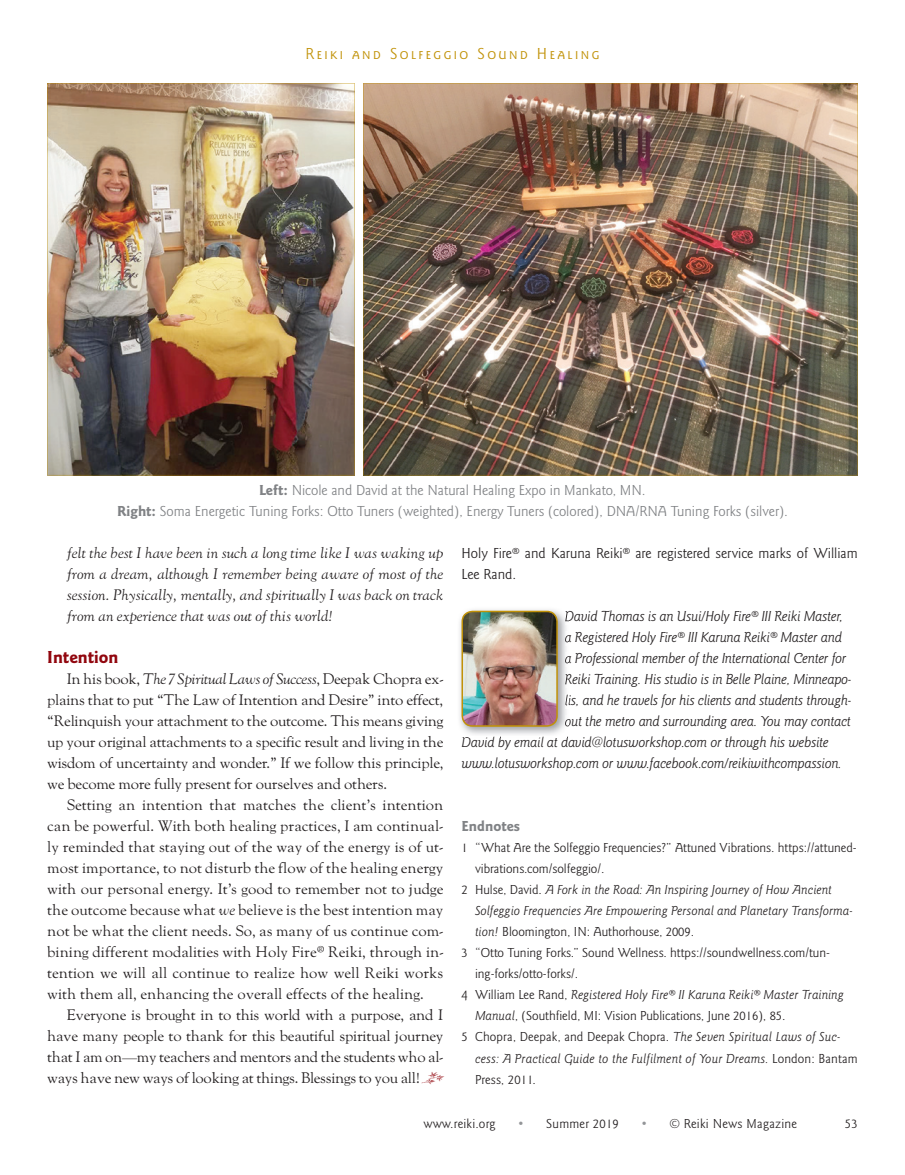
<style>
.page{position:relative;width:905px;height:1175px;background:#fff}
.page>*{position:absolute;margin:0;border:0;box-sizing:border-box;transform-origin:0 0}
.t1{font:700 18px "Goudy Sans Pro";color:#91060e}
.t2{font:16.5px "Goudy Sans Pro";letter-spacing:.15em;color:#c19208}
.t3{font:15px/21px "LTC Goudy Oldstyle Pro";letter-spacing:-.02em;color:#231f20;text-align:justify}
.t4{font:italic 15px "Goudy Sans Pro";letter-spacing:-.02em;color:#231f20}
.t5{font:italic 15px/21px "LTC Goudy Oldstyle Pro";color:#231f20;text-align:justify}
.t6{font:15px/21px "Goudy Sans Pro";color:#808285;text-align:center}
.t7{font:15px/21px "Goudy Sans Pro";color:#231f20}
.t8{font:700 15px "Goudy Sans Pro";color:#808285}
.t9{font:13.5px "Goudy Sans Pro";color:#231f20}
.t10{font:italic 13.5px "Goudy Sans Pro";color:#231f20}
.t11{font:13.5px "Goudy Sans Pro";letter-spacing:.02em;color:#231f20}
.s1{font-weight:700}
.s2{font-style:italic}
.s3{font-style:normal}
.s4{color:#939598}
</style>
<div class="page">
<img style="left:459px;top:609px;width:107px;height:126px">
<img style="left:565px;top:610px;width:3px;height:14px">
<img style="left:565px;top:631px;width:3px;height:14px">
<img style="left:565px;top:652px;width:3px;height:14px">
<img style="left:565px;top:673px;width:3px;height:14px">
<img style="left:565px;top:694px;width:3px;height:14px">
<img style="left:565px;top:715px;width:3px;height:14px">
<img style="left:461px;top:610px;width:96px;height:116px">
<img style="left:363px;top:83px;width:494px;height:392px">
<img style="left:47px;top:83px;width:308px;height:392px">
<p class="t2" style="left:305px;top:44px;width:295px">Reiki and Solfeggio Sound Healing</p>
<p class="t6" style="left:117px;top:480px;width:672px"><span class="s1">Left:</span> Nicole and David at the Natural Healing Expo in Mankato, MN.<br><span class="s1">Right:</span> Soma Energetic Tuning Forks: Otto Tuners (weighted), Energy Tuners (colored), DNA/RNA Tuning Forks (silver).</p>
<p class="t5" style="left:67px;top:543px;width:378px">felt the best I have been in such a long time like I was waking up from a dream, although I remember being aware of most of the session. Physically, mentally, and spiritually I was back on track from an experience that was out of this world!</p>
<p class="t1" style="left:47px;top:646px;width:73px">Intention</p>
<p class="t3" style="left:47px;top:669px;width:398px;text-indent:20px">In his book, <span class="s2">The 7 Spiritual Laws of Success</span>, Deepak Chopra ex&shy;plains that to put “The Law of Intention and Desire” into effect, “Relinquish your attachment to the outcome. This means giving up your original attachments to a specific result and living in the wisdom of uncertainty and wonder.” If we follow this principle, we become more fully present for ourselves and others.</p>
<p class="t3" style="left:47px;top:795px;width:398px;text-indent:20px">Setting an intention that matches the client’s intention can be powerful. With both healing practices, I am continual&shy;ly reminded that staying out of the way of the energy is of ut&shy;most importance, to not disturb the flow of the healing energy with our personal energy. It’s good to remember not to judge the outcome because what <span class="s2">we</span> believe is the best intention may not be what the client needs. So, as many of us continue com&shy;bining different modalities with Holy Fire® Reiki, through in&shy;tention we will all continue to realize how well Reiki works with them all, enhancing the overall effects of the healing.</p>
<p class="t3" style="left:47px;top:1005px;width:398px;text-indent:20px">Everyone is brought in to this world with a purpose, and I have many people to thank for this beautiful spiritual journey that I am on—my teachers and mentors and the students who al&shy;ways have new ways of looking at things. Blessings to you all!</p>
<p class="t7" style="left:461px;top:543px;width:398px">Holy Fire® and Karuna Reiki® are registered service marks of William<br>Lee Rand.</p>
<p class="t4" style="left:564px;top:608px;width:280px">David Thomas is an Usui/Holy Fire® III Reiki Master,</p>
<p class="t4" style="left:564px;top:629px;width:279px">a Registered Holy Fire® III Karuna Reiki® Master and</p>
<p class="t4" style="left:564px;top:650px;width:283px">a Professional member of the International Center for</p>
<p class="t4" style="left:564px;top:671px;width:288px">Reiki Training. His studio is in Belle Plaine, Minneapo-</p>
<p class="t4" style="left:564px;top:692px;width:288px">lis, and he travels for his clients and students through-</p>
<p class="t4" style="left:564px;top:713px;width:288px">out the metro and surrounding area. You may contact</p>
<p class="t4" style="left:461px;top:734px;width:369px">David by email at david@lotusworkshop.com or through his website</p>
<p class="t4" style="left:461px;top:755px;width:382px">www.lotusworkshop.com or www.facebook.com/reikiwithcompassion.</p>
<p class="t8" style="left:461px;top:817px;width:60px">Endnotes</p>
<p class="t9" style="left:461px;top:840px;width:397px">1 “What Are the Solfeggio Frequencies?” Attuned Vibrations. https://attuned-</p>
<p class="t9" style="left:475px;top:861px;width:131px">vibrations.com/solfeggio/.</p>
<p class="t10" style="left:461px;top:882px;width:372px"><span class="s3">2 Hulse, David.</span> A Fork in the Road: An Inspiring Journey of How Ancient</p>
<p class="t10" style="left:475px;top:903px;width:379px">Solfeggio Frequencies Are Empowering Personal and Planetary Transforma-</p>
<p class="t9" style="left:475px;top:924px;width:221px"><span class="s2">tion!</span> Bloomington, IN: Authorhouse, 2009.</p>
<p class="t9" style="left:461px;top:945px;width:370px">3 “Otto Tuning Forks.” Sound Wellness. https://soundwellness.com/tun-</p>
<p class="t9" style="left:475px;top:966px;width:105px">ing-forks/otto-forks/.</p>
<p class="t10" style="left:461px;top:987px;width:384px"><span class="s3">4 William Lee Rand,</span> Registered Holy Fire® II Karuna Reiki® Master Training</p>
<p class="t9" style="left:475px;top:1008px;width:312px"><span class="s2">Manual</span>, (Southfield, MI: Vision Publications, June 2016), 85.</p>
<p class="t9" style="left:461px;top:1029px;width:380px">5 Chopra, Deepak, and Deepak Chopra. <span class="s2">The Seven Spiritual Laws of Suc-</span></p>
<p class="t10" style="left:475px;top:1050px;width:384px">cess: A Practical Guide to the Fulfilment of Your Dreams. <span class="s3">London: Bantam</span></p>
<p class="t9" style="left:475px;top:1071px;width:62px">Press, 2011.</p>
<p class="t9" style="left:423px;top:1115px;width:74px">www.reiki.org</p>
<p class="t9" style="left:518px;top:1115px;width:102px"><span class="s4">•</span> Summer 2019</p>
<p class="t11" style="left:641px;top:1115px;width:158px"><span class="s4">•</span> © Reiki News Magazine</p>
<p class="t9" style="left:844px;top:1115px;width:14px">53</p>
</div>
